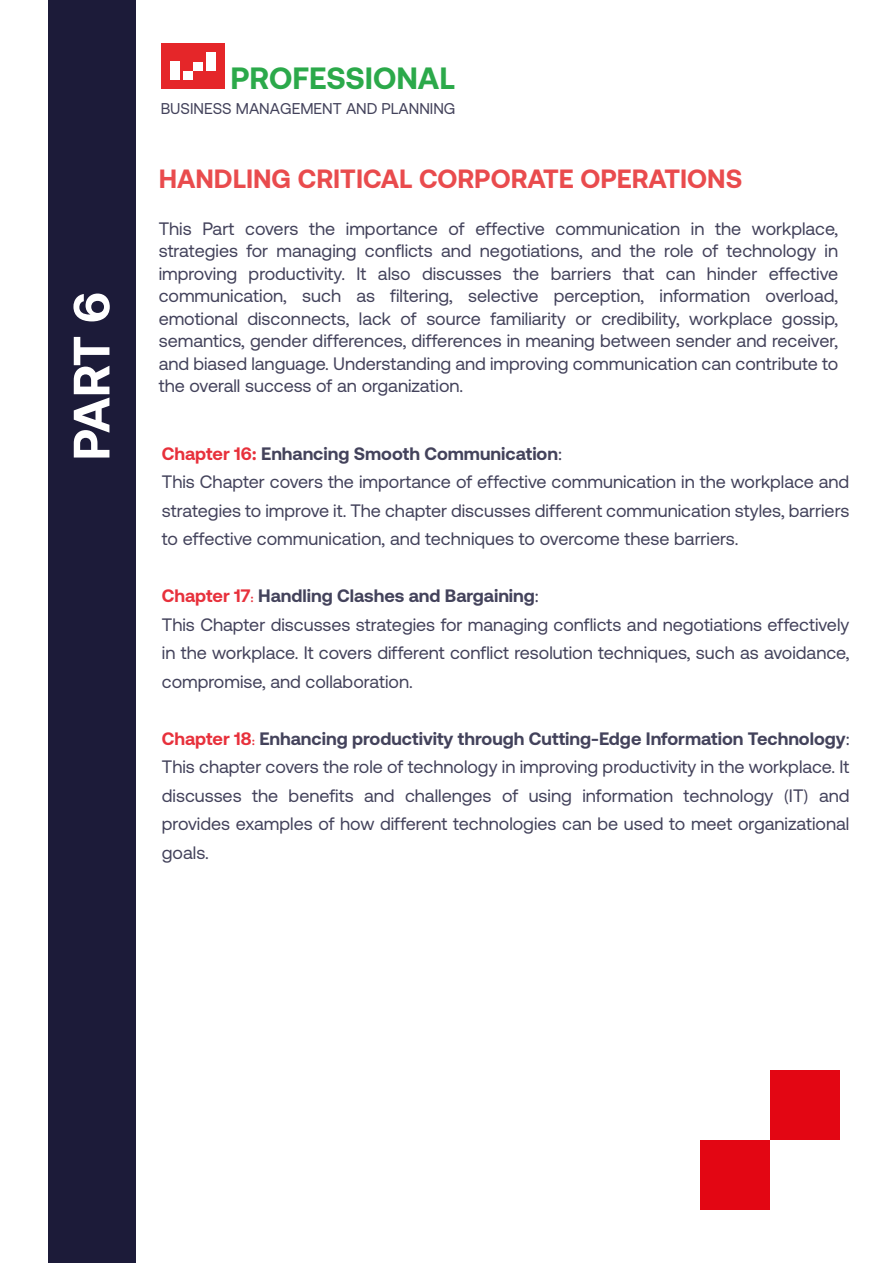
<style>
.page{position:relative;width:893px;height:1263px;background:#fff}
.page>*{position:absolute;margin:0;border:0;box-sizing:border-box;transform-origin:0 0}
.t1{font:700 51px "Aeonik TRIAL";color:#fff}
.t2{font:700 30.75px "Aeonik TRIAL";color:#2ba94a}
.t3{font:700 26.4px "Aeonik TRIAL";color:#e52629}
.t4{font:18px/28.5px "Aeonik TRIAL";color:#1c1b39;text-align:justify}
.t5{font:15.6px "Aeonik TRIAL";color:#1c1b39}
.s1{font-weight:700;color:#e30613}
.s2{font-family:"Myriad Pro";font-weight:700;color:#e30613}
.s3{font-weight:700}
.s4{font-family:"Myriad Pro"}
.s5{font-family:"Adobe Arabic";font-weight:700;color:#e30613}
</style>
<div class="page">
<div style="left:48px;top:0;width:87px;height:1263px;background:#1c1b39"></div>
<div style="left:161px;top:44px;width:64px;height:45px;background:#e52629"></div>
<div style="left:184px;top:71px;width:9px;height:9px;background:#fff"></div>
<div style="left:193px;top:62px;width:9px;height:9px;background:#fff"></div>
<div style="left:207px;top:53px;width:9px;height:18px;background:#fff"></div>
<div style="left:170px;top:62px;width:10px;height:18px;background:#fff"></div>
<div style="left:701px;top:1140px;width:69px;height:69px;background:#e30613"></div>
<div style="left:770px;top:1070px;width:70px;height:70px;background:#e30613"></div>
<h1 class="t1" style="left:72px;top:461px;width:170px;rotate:-90deg">PART 6</h1>
<h2 class="t2" style="left:230px;top:66px;width:226px">PROFESSIONAL</h2>
<p class="t5" style="left:161px;top:103px;width:296px">BUSINESS MANAGEMENT AND PLANNING</p>
<h3 class="t3" style="left:159px;top:169px;width:585px">HANDLING CRITICAL CORPORATE OPERATIONS</h3>
<p class="t4" style="left:159px;top:219px;width:681px;line-height:22.5px">This Part covers the importance of effective communication in the workplace, strategies for managing conflicts and negotiations, and the role of technology in improving productivity. It also discusses the barriers that can hinder effective communication, such as filtering, selective perception, information overload, emotional disconnects, lack of source familiarity or credibility, workplace gossip, semantics, gender differences, differences in meaning between sender and receiver, and biased language. Understanding and improving communication can contribute to the overall success of an organization.</p>
<p class="t4" style="left:162px;top:441px;width:689px;text-align:left"><span class="s1">Chapter 16</span><span class="s2">:</span> <span class="s3">Enhancing Smooth Communication</span><span class="s4">:<br></span>This Chapter covers the importance of effective communication in the workplace and strategies to improve it. The chapter discusses different communication styles, barriers to effective communication, and techniques to overcome these barriers.</p>
<p class="t4" style="left:162px;top:583px;width:689px;text-align:left"><span class="s1">Chapter 17</span><span class="s5">:</span> <span class="s3">Handling Clashes and Bargaining</span><span class="s4">:<br></span>This Chapter discusses strategies for managing conflicts and negotiations effectively in the workplace. It covers different conflict resolution techniques, such as avoidance, compromise, and collaboration.</p>
<p class="t4" style="left:162px;top:726px;width:689px"><span class="s1">Chapter 18</span><span class="s5">:</span> <span class="s3">Enhancing productivity through Cutting-Edge Information Technology</span><span class="s4">:<br></span>This chapter covers the role of technology in improving productivity in the workplace. It discusses the benefits and challenges of using information technology <span class="s4">(</span>IT<span class="s4">)</span> and provides examples of how different technologies can be used to meet organizational goals.</p>
</div>
